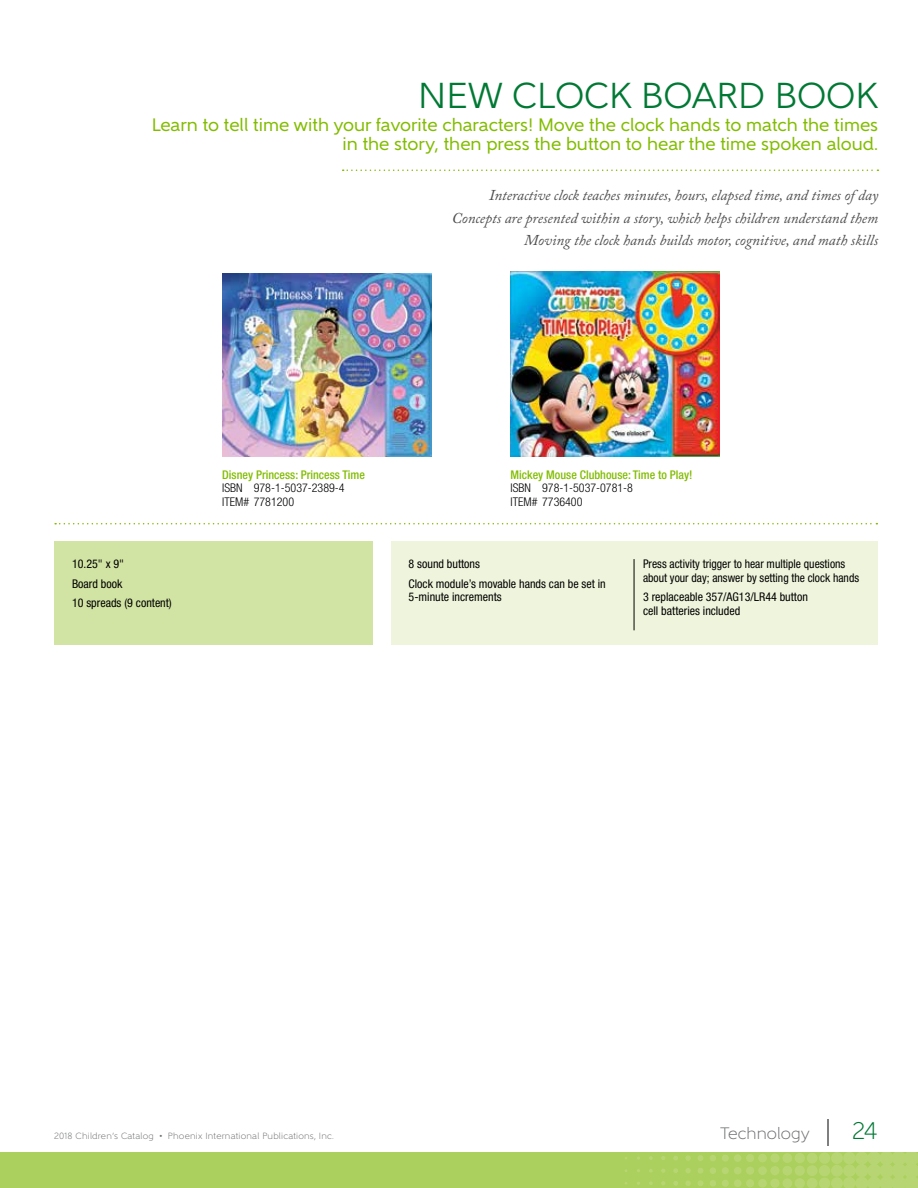
<style>
.page{position:relative;width:918px;height:1188px;background:#fff}
.page>*{position:absolute;margin:0;border:0;box-sizing:border-box;transform-origin:0 0}
.t1{font:36px "Gentleman 500";color:#007934}
.t2{font:300 24px "Gentleman 400";color:#007934}
.t3{font:18px/19.5px "Gentleman 600";color:#82bc00;text-align:right}
.t4{font:300 16.5px "Gentleman 400";letter-spacing:.005em;color:#6d6e71}
.t5{font:italic 15px/22.5px "Adobe Caslon Pro";color:#4d4d4f;text-align:right}
.t6{font:condensed 12px/19.5px "Helvetica Neue LT Std";color:#000}
.t7{font:300 condensed 12px/13.5px "Helvetica Neue LT Std";color:#000}
.t8{font:500 condensed 12px "Helvetica Neue LT Std";color:#82bc00}
.t9{font:300 9px "Gentleman 400";letter-spacing:.025em;color:#6d6e71}
.s1{font-size:6px}
</style>
<div class="page">
<div style="left:0;top:1152px;width:918px;height:36px;background:#acd05d"></div>
<svg style="left:625px;top:1152px;width:293px;height:36px"></svg>
<svg style="left:828px;top:1119px;width:1px;height:27px"></svg>
<img style="left:222px;top:274px;width:210px;height:182px">
<img style="left:511px;top:272px;width:209px;height:185px">
<svg style="left:343px;top:170px;width:535px;height:1px"></svg>
<div style="left:54px;top:542px;width:319px;height:103px;background:#d2e4a3"></div>
<div style="left:391px;top:542px;width:487px;height:103px;background:#eff5dc"></div>
<hr style="left:634px;top:559px;width:1px;height:71px;background:#000">
<svg style="left:55px;top:523px;width:822px;height:1px"></svg>
<h1 class="t1" style="left:418px;top:74px;width:461px">NEW CLOCK BOARD BOOK</h1>
<h3 class="t3" style="left:152px;top:114px;width:728px">Learn to tell time with your favorite characters! Move the clock hands to match the times in the story, then press the button to hear the time spoken aloud.</h3>
<p class="t8" style="left:222px;top:467px;width:144px">Disney Princess: Princess Time</p>
<p class="t7" style="left:222px;top:481px;width:124px">ISBN 978-1-5037-2389-4<br>ITEM# 7781200</p>
<p class="t5" style="left:452px;top:184px;width:428px">Interactive clock teaches minutes, hours, elapsed time, and times of day<br>Concepts are presented within a story, which helps children understand them<br>Moving the clock hands builds motor, cognitive, and math skills</p>
<p class="t8" style="left:511px;top:467px;width:183px">Mickey Mouse Clubhouse: Time to Play!</p>
<p class="t7" style="left:511px;top:481px;width:124px">ISBN 978-1-5037-0781-8<br>ITEM# 7736400</p>
<p class="t6" style="left:72px;top:554px;width:101px">10.25" x 9"<br>Board book<br>10 spreads (9 content)</p>
<p class="t6" style="left:409px;top:554px;width:199px">8 sound buttons<br>Clock module’s movable hands can be set in</p>
<p class="t6" style="left:409px;top:587px;width:95px">5-minute increments</p>
<p class="t6" style="left:643px;top:557px;width:218px;line-height:13.5px">Press activity trigger to hear multiple questions about your day; answer by setting the clock hands</p>
<p class="t6" style="left:643px;top:590px;width:166px;line-height:13.5px">3 replaceable 357/AG13/LR44 button cell batteries included</p>
<p class="t9" style="left:54px;top:1130px;width:281px">2018 Children’s Catalog <span class="s1">•</span> Phoenix International Publications, Inc.</p>
<h3 class="t4" style="left:720px;top:1123px;width:91px">Technology</h3>
<h2 class="t2" style="left:852px;top:1116px;width:27px">24</h2>
</div>
